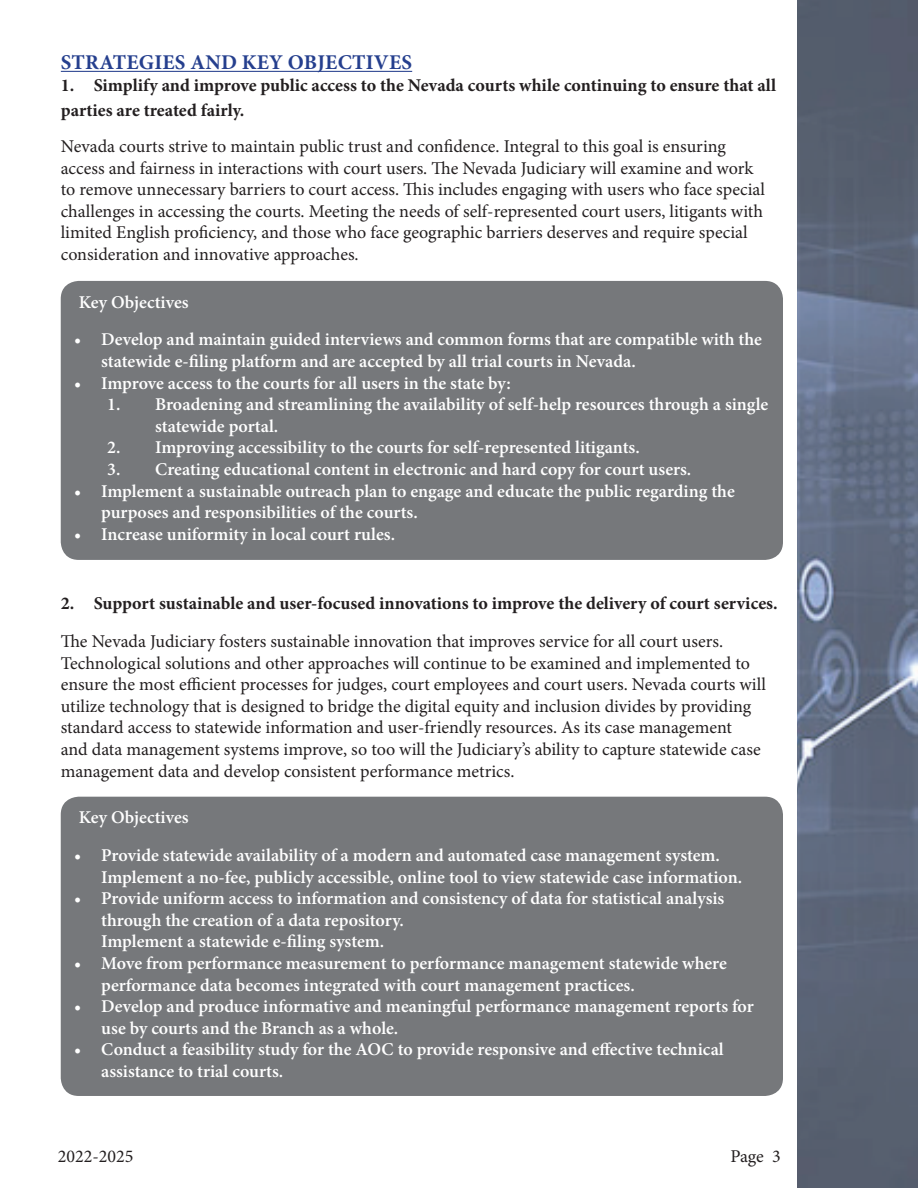
<style>
.page{position:relative;width:918px;height:1188px;background:#fff}
.page>*{position:absolute;margin:0;border:0;box-sizing:border-box;transform-origin:0 0}
.t1{font:700 21px "Minion Pro";letter-spacing:.01em;color:#253f8e}
.t2{font:600 18px/21.6px "Minion Pro";color:#fff}
.t3{font:18px/21.6px "Minion Pro";color:#231f20}
.t4{font:700 18px/25.2px "Minion Pro";color:#231f20}
</style>
<div class="page">
<img style="left:797px;top:0;width:121px;height:1188px">
<div style="left:61px;top:281px;width:722px;height:279px;background:#76787b;border-radius:18px"></div>
<hr style="left:61px;top:71px;width:351px;height:1px;background:#253f8e">
<div style="left:61px;top:797px;width:722px;height:299px;background:#76787b;border-radius:18px"></div>
<p class="t1" style="left:61px;top:48px;width:353px">STRATEGIES AND KEY OBJECTIVES</p>
<p class="t4" style="left:61px;top:72px;width:717px">1. Simplify and improve public access to the Nevada courts while continuing to ensure that all parties are treated fairly.</p>
<p class="t3" style="left:61px;top:136px;width:706px">Nevada courts strive to maintain public trust and confidence. Integral to this goal is ensuring access and fairness in interactions with court users. The Nevada Judiciary will examine and work to remove unnecessary barriers to court access. This includes engaging with users who face special challenges in accessing the courts. Meeting the needs of self-represented court users, litigants with limited English proficiency, and those who face geographic barriers deserves and require special consideration and innovative approaches.</p>
<p class="t2" style="left:79px;top:291px;width:111px">Key Objectives</p>
<p class="t2" style="left:101px;top:329px;width:662px;text-indent:-27px">• Develop and maintain guided interviews and common forms that are compatible with the statewide e-filing platform and are accepted by all trial courts in Nevada.</p>
<p class="t2" style="left:74px;top:372px;width:438px">• Improve access to the courts for all users in the state by:</p>
<p class="t2" style="left:155px;top:393px;width:615px;text-indent:-48px">1. Broadening and streamlining the availability of self-help resources through a single statewide portal.</p>
<p class="t2" style="left:107px;top:437px;width:534px">2. Improving accessibility to the courts for self-represented litigants.</p>
<p class="t2" style="left:107px;top:458px;width:586px">3. Creating educational content in electronic and hard copy for court users.</p>
<p class="t2" style="left:101px;top:480px;width:635px;text-indent:-27px">• Implement a sustainable outreach plan to engage and educate the public regarding the purposes and responsibilities of the courts.</p>
<p class="t2" style="left:74px;top:523px;width:322px">• Increase uniformity in local court rules.</p>
<p class="t4" style="left:61px;top:591px;width:718px">2. Support sustainable and user-focused innovations to improve the delivery of court services.</p>
<p class="t3" style="left:61px;top:631px;width:707px">The Nevada Judiciary fosters sustainable innovation that improves service for all court users.<br>Technological solutions and other approaches will continue to be examined and implemented to ensure the most efficient processes for judges, court employees and court users. Nevada courts will utilize technology that is designed to bridge the digital equity and inclusion divides by providing standard access to statewide information and user-friendly resources. As its case management<br>and data management systems improve, so too will the Judiciary’s ability to capture statewide case management data and develop consistent performance metrics.</p>
<p class="t2" style="left:79px;top:807px;width:111px">Key Objectives</p>
<p class="t2" style="left:101px;top:844px;width:642px;text-indent:-27px">• Provide statewide availability of a modern and automated case management system.<br>Implement a no-fee, publicly accessible, online tool to view statewide case information.</p>
<p class="t2" style="left:101px;top:888px;width:625px;text-indent:-27px">• Provide uniform access to information and consistency of data for statistical analysis through the creation of a data repository.<br>Implement a statewide e-filing system.</p>
<p class="t2" style="left:101px;top:952px;width:627px;text-indent:-27px">• Move from performance measurement to performance management statewide where performance data becomes integrated with court management practices.</p>
<p class="t2" style="left:101px;top:996px;width:654px;text-indent:-27px">• Develop and produce informative and meaningful performance management reports for use by courts and the Branch as a whole.</p>
<p class="t2" style="left:101px;top:1039px;width:624px;text-indent:-27px">• Conduct a feasibility study for the AOC to provide responsive and effective technical assistance to trial courts.</p>
<p class="t3" style="left:58px;top:1146px;width:77px">2022-2025</p>
<p class="t3" style="left:730px;top:1146px;width:52px">Page 3</p>
</div>
